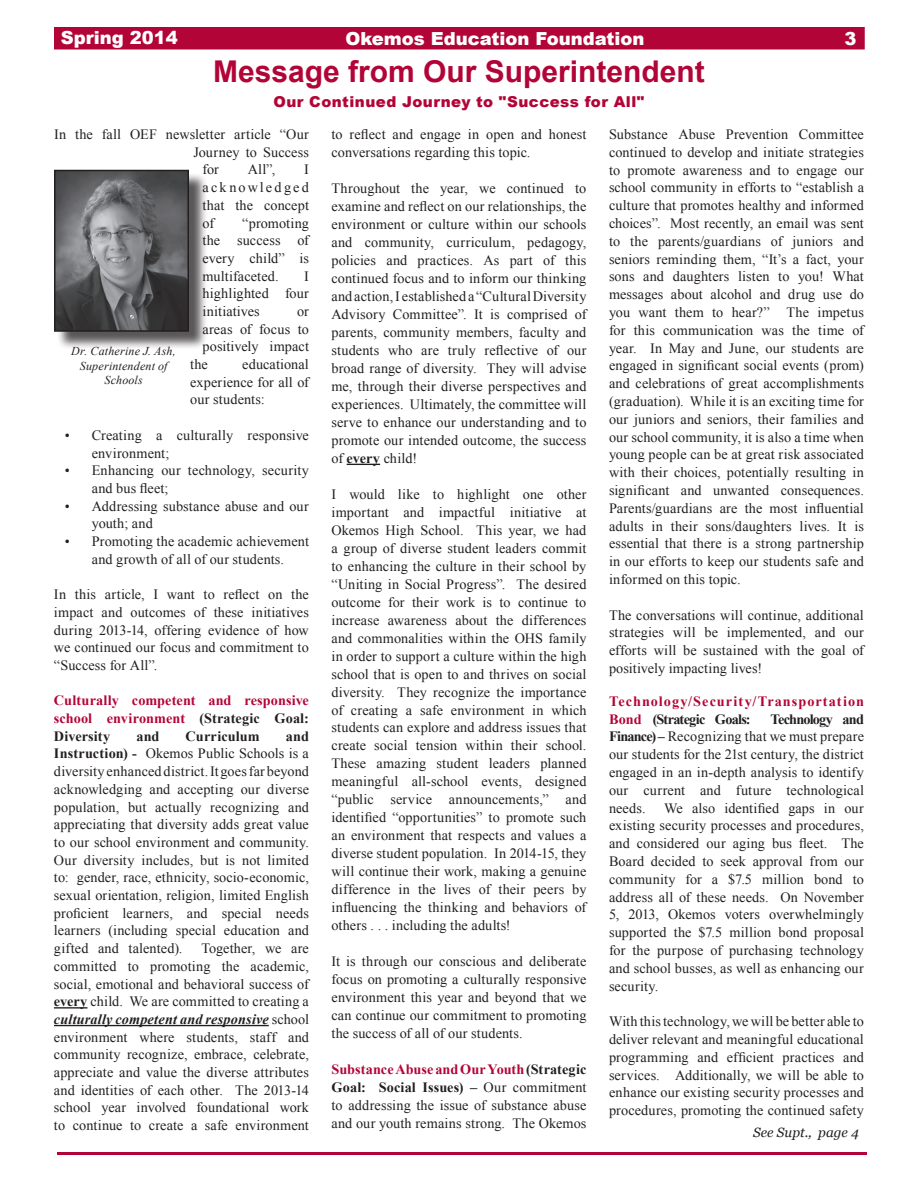
<style>
.page{position:relative;width:918px;height:1188px;background:#fff}
.page>*{position:absolute;margin:0;border:0;box-sizing:border-box;transform-origin:0 0}
.t1{font:700 30px "Arial";color:#b30437}
.t2{font:900 18px "Arial";color:#fff}
.t3{font:900 15px "Arial";letter-spacing:.03em;color:#b30437}
.t4{font:14.25px/17.9px "Times New Roman";letter-spacing:.01em;color:#231f20;text-align:justify}
.t5{font:700 14.25px/17.7px "Times New Roman";letter-spacing:.01em;color:#b30437;text-align:justify}
.t6{font:700 14.25px/17.9px "Times New Roman";letter-spacing:.065em;color:#b30437}
.t7{font:700 14.25px "Times New Roman";letter-spacing:.005em;color:#231f20}
.t8{font:italic 13.5px "Georgia";letter-spacing:.005em;color:#231f20}
.t9{font:italic 12px/14.4px "Times New Roman";letter-spacing:.015em;color:#231f20;text-align:center}
.s1{color:#231f20}
.s2{font-weight:700}
.s3{font-weight:700;font-style:italic}
.s4{font-weight:700;color:#b30437}
</style>
<div class="page">
<div style="left:54px;top:27px;width:811px;height:23px;background:#b30437;border:2px solid #b30437"></div>
<hr style="left:57px;top:1152px;width:810px;height:3px;background:#b30437">
<hr style="left:347px;top:464px;width:33px;height:1px;background:#231f20">
<hr style="left:54px;top:1007px;width:33px;height:2px;background:#231f20">
<hr style="left:54px;top:1025px;width:215px;height:1px;background:#231f20">
<div style="left:56px;top:172px;width:151px;height:178px;background:#231f20;opacity:.75"></div>
<img style="left:57px;top:173px;width:129px;height:156px">
<div style="left:54px;top:170px;width:135px;height:162px;border:2px solid #231f20"></div>
<p class="t2" style="left:61px;top:25px;width:119px">Spring 2014</p>
<p class="t2" style="left:345px;top:25px;width:301px">Okemos Education Foundation</p>
<p class="t2" style="left:844px;top:25px;width:14px">3</p>
<h1 class="t1" style="left:213px;top:51px;width:493px">Message from Our Superintendent</h1>
<p class="t3" style="left:273px;top:91px;width:372px">Our Continued Journey to "Success for All"</p>
<p class="t4" style="left:54px;top:125px;width:257px">In the fall OEF newsletter article “Our</p>
<p class="t4" style="left:193px;top:143px;width:117px">Journey to Success</p>
<p class="t4" style="left:202px;top:160px;width:18px">for</p>
<p class="t4" style="left:248px;top:160px;width:29px">All”,</p>
<p class="t4" style="left:202px;top:161px;width:108px;text-indent:102px">I acknowledged that the concept of</p>
<p class="t4" style="left:202px;top:214px;width:108px;text-indent:40px">“promoting the success of every child” is multifaceted.</p>
<p class="t4" style="left:202px;top:267px;width:108px;text-indent:102px">I highlighted four initiatives</p>
<p class="t4" style="left:297px;top:302px;width:13px">or</p>
<p class="t4" style="left:202px;top:320px;width:108px">areas of focus to</p>
<p class="t4" style="left:202px;top:337px;width:108px">positively impact</p>
<p class="t4" style="left:190px;top:355px;width:19px">the</p>
<p class="t9" style="left:71px;top:344px;width:106px">Dr. Catherine J. Ash,<br>Superintendent of<br>Schools</p>
<p class="t4" style="left:190px;top:355px;width:120px;text-indent:52px">educational experience for all of our students:</p>
<p class="t4" style="left:92px;top:426px;width:219px;text-indent:-27px">• Creating a culturally responsive environment;</p>
<p class="t4" style="left:92px;top:461px;width:219px;text-indent:-27px">• Enhancing our technology, security and bus fleet;</p>
<p class="t4" style="left:92px;top:497px;width:219px;text-indent:-27px">• Addressing substance abuse and our youth; and</p>
<p class="t4" style="left:65px;top:532px;width:246px;text-align:center">• Promoting the academic achievement and growth of all of our students.</p>
<p class="t4" style="left:54px;top:585px;width:257px">In this article, I want to reflect on the impact and outcomes of these initiatives during 2013-14, offering evidence of how we continued our focus and commitment to “Success for All”.</p>
<p class="t5" style="left:54px;top:691px;width:257px">Culturally competent and responsive school environment <span class="s1">(Strategic Goal:<br>Diversity</span></p>
<p class="t7" style="left:136px;top:726px;width:25px">and</p>
<p class="t7" style="left:186px;top:726px;width:76px">Curriculum</p>
<p class="t4" style="left:54px;top:727px;width:257px;text-indent:232px"><span class="s2">and Instruction) -</span> Okemos Public Schools is a diversity enhanced district. It goes far beyond acknowledging and accepting our diverse population, but actually recognizing and appreciating that diversity adds great value to our school environment and community.<br>Our diversity includes, but is not limited to: gender, race, ethnicity, socio-economic, sexual orientation, religion, limited English proficient learners, and special needs learners (including special education and gifted and talented).</p>
<p class="t4" style="left:54px;top:939px;width:256px;text-indent:148px">Together, we are committed to promoting the academic, social, emotional and behavioral success of <span class="s2">every</span> child. We are committed to creating a <span class="s3">culturally competent and responsive</span> school environment where students, staff and community recognize, embrace, celebrate, appreciate and value the diverse attributes and identities of each other. The 2013-14 school year involved foundational work to continue to create a safe environment</p>
<p class="t4" style="left:332px;top:125px;width:256px">to reflect and engage in open and honest conversations regarding this topic.</p>
<p class="t4" style="left:332px;top:179px;width:257px">Throughout the year, we continued to examine and reflect on our relationships, the environment or culture within our schools and community, curriculum, pedagogy, policies and practices. As part of this continued focus and to inform our thinking and action, I established a “Cultural Diversity Advisory Committee”. It is comprised of parents, community members, faculty and students who are truly reflective of our broad range of diversity. They will advise me, through their diverse perspectives and experiences. Ultimately, the committee will serve to enhance our understanding and to promote our intended outcome, the success of <span class="s2">every</span> child!</p>
<p class="t4" style="left:332px;top:485px;width:257px">I would like to highlight one other important and impactful initiative at Okemos High School. This year, we had a group of diverse student leaders commit to enhancing the culture in their school by “Uniting in Social Progress”. The desired outcome for their work is to continue to increase awareness about the differences and commonalities within the OHS family in order to support a culture within the high school that is open to and thrives on social diversity. They recognize the importance of creating a safe environment in which students can explore and address issues that create social tension within their school.<br>These amazing student leaders planned meaningful all-school events, designed “public service announcements,” and identified “opportunities” to promote such an environment that respects and values a diverse student population. In 2014-15, they will continue their work, making a genuine difference in the lives of their peers by influencing the thinking and behaviors of others . . . including the adults!</p>
<p class="t4" style="left:332px;top:952px;width:257px">It is through our conscious and deliberate focus on promoting a culturally responsive environment this year and beyond that we can continue our commitment to promoting the success of all of our students.</p>
<p class="t4" style="left:332px;top:1060px;width:256px"><span class="s4">Substance Abuse and Our Youth</span><span class="s2">(Strategic Goal: Social Issues) –</span> Our commitment to addressing the issue of substance abuse and our youth remains strong. The Okemos</p>
<p class="t4" style="left:609px;top:125px;width:257px">Substance Abuse Prevention Committee continued to develop and initiate strategies to promote awareness and to engage our school community in efforts to “establish a culture that promotes healthy and informed choices”. Most recently, an email was sent to the parents/guardians of juniors and seniors reminding them, “It’s a fact, your sons and daughters listen to you! What messages about alcohol and drug use do you want them to hear?” The impetus for this communication was the time of year. In May and June, our students are engaged in significant social events (prom) and celebrations of great accomplishments (graduation). While it is an exciting time for our juniors and seniors, their families and our school community, it is also a time when young people can be at great risk associated with their choices, potentially resulting in significant and unwanted consequences.<br>Parents/guardians are the most influential adults in their sons/daughters lives. It is essential that there is a strong partnership in our efforts to keep our students safe and informed on this topic.</p>
<p class="t4" style="left:609px;top:606px;width:256px">The conversations will continue, additional strategies will be implemented, and our efforts will be sustained with the goal of positively impacting lives!</p>
<p class="t6" style="left:609px;top:692px;width:256px">Technology/Security/Transportation<br>Bond <span class="s1">(Strategic Goals:</span></p>
<p class="t4" style="left:609px;top:710px;width:257px;text-indent:162px"><span class="s2">Technology and Finance) –</span> Recognizing that we must prepare our students for the 21st century, the district engaged in an in-depth analysis to identify our current and future technological needs.</p>
<p class="t4" style="left:609px;top:799px;width:257px;text-indent:55px">We also identified gaps in our existing security processes and procedures, and considered our aging bus fleet. The Board decided to seek approval from our community for a $7.5 million bond to address all of these needs. On November 5, 2013, Okemos voters overwhelmingly supported the $7.5 million bond proposal for the purpose of purchasing technology and school busses, as well as enhancing our security.</p>
<p class="t4" style="left:609px;top:1012px;width:256px">With this technology, we will be better able to deliver relevant and meaningful educational programming and efficient practices and services. Additionally, we will be able to enhance our existing security processes and procedures, promoting the continued safety</p>
<p class="t8" style="left:753px;top:1124px;width:107px">See Supt., page 4</p>
</div>
